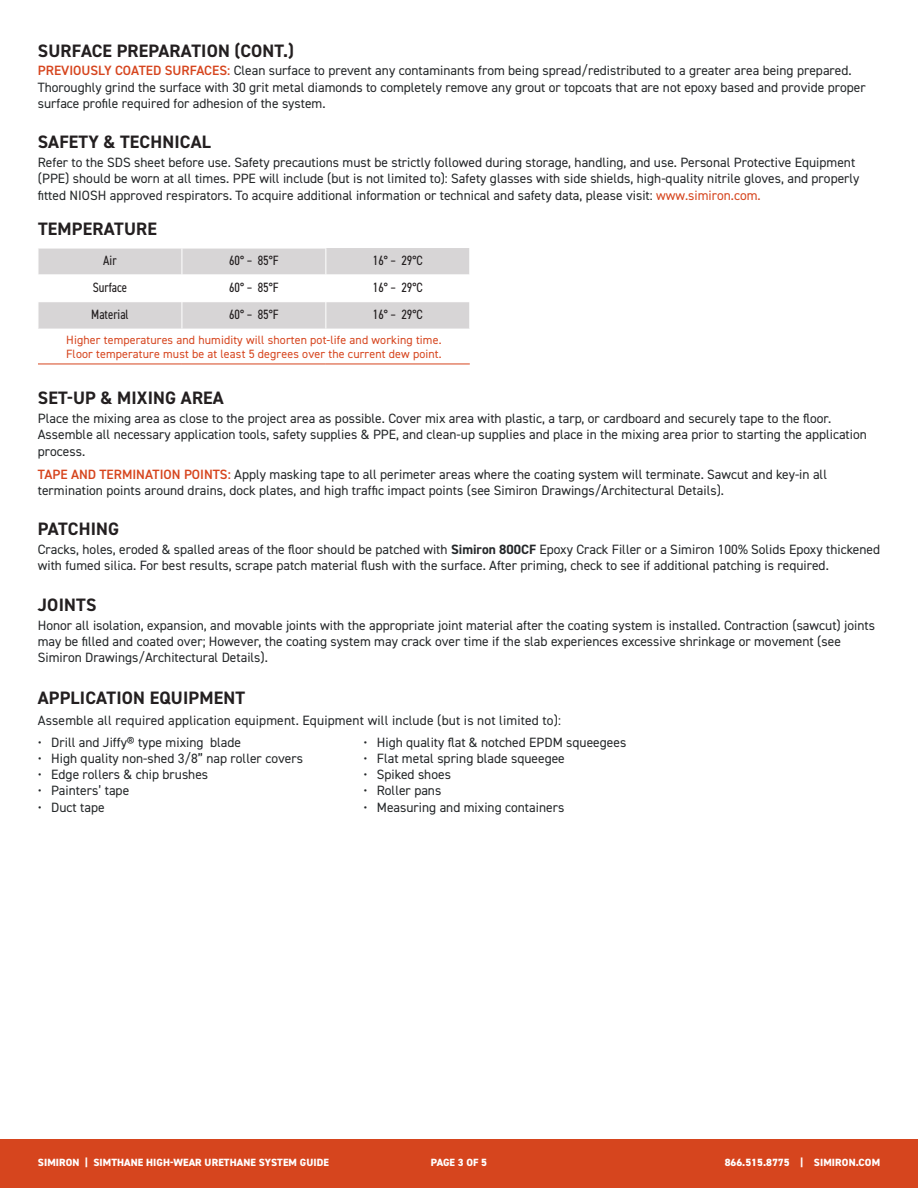
<style>
.page{position:relative;width:918px;height:1188px;background:#fff}
.page>*{position:absolute;margin:0;border:0;box-sizing:border-box;transform-origin:0 0}
.t1{font:700 18px "DIN2014";letter-spacing:.01em;color:#231f20}
.t2{font:13.5px/16.2px "DIN2014";color:#242729}
.t3{font:condensed 13.5px "DIN2014";color:#231f20}
.t4{font:12px "DIN2014";letter-spacing:.01em;color:#d6451e}
.t5{font:800 10.5px "DIN2014";letter-spacing:.01em;color:#fff}
.s1{font-weight:600;color:#d6451e}
.s2{color:#d6451e}
.s3{font-weight:700}
</style>
<div class="page">
<div style="left:0;top:1139px;width:918px;height:49px;background:#d6451e"></div>
<hr style="left:38px;top:364px;width:144px;height:1px;background:#d6451e">
<hr style="left:182px;top:364px;width:144px;height:1px;background:#d6451e">
<hr style="left:326px;top:364px;width:144px;height:1px;background:#d6451e">
<svg style="left:38px;top:248px;width:432px;height:81px"></svg>
<p class="t1" style="left:38px;top:38px;width:258px">SURFACE PREPARATION (CONT.)</p>
<p class="t2" style="left:38px;top:62px;width:829px"><span class="s1">PREVIOUSLY COATED SURFACES:</span> Clean surface to prevent any contaminants from being spread/redistributed to a greater area being prepared.<br>Thoroughly grind the surface with 30 grit metal diamonds to completely remove any grout or topcoats that are not epoxy based and provide proper surface profile required for adhesion of the system.</p>
<p class="t1" style="left:38px;top:130px;width:174px">SAFETY &amp; TECHNICAL</p>
<p class="t2" style="left:38px;top:154px;width:823px">Refer to the SDS sheet before use. Safety precautions must be strictly followed during storage, handling, and use. Personal Protective Equipment (PPE) should be worn at all times. PPE will include (but is not limited to): Safety glasses with side shields, high-quality nitrile gloves, and properly fitted NIOSH approved respirators. To acquire additional information or technical and safety data, please visit: <span class="s2">www.simiron.com.</span></p>
<p class="t1" style="left:38px;top:217px;width:120px">TEMPERATURE</p>
<p class="t3" style="left:103px;top:251px;width:15px">Air</p>
<p class="t3" style="left:229px;top:251px;width:51px">60° – 85°F</p>
<p class="t3" style="left:373px;top:251px;width:51px">16° – 29°C</p>
<p class="t3" style="left:93px;top:279px;width:36px">Surface</p>
<p class="t3" style="left:229px;top:279px;width:51px">60° – 85°F</p>
<p class="t3" style="left:373px;top:279px;width:51px">16° – 29°C</p>
<p class="t3" style="left:91px;top:306px;width:39px">Material</p>
<p class="t3" style="left:229px;top:306px;width:51px">60° – 85°F</p>
<p class="t3" style="left:373px;top:306px;width:51px">16° – 29°C</p>
<p class="t4" style="left:66px;top:332px;width:377px">Higher temperatures and humidity will shorten pot-life and working time.</p>
<p class="t4" style="left:66px;top:346px;width:377px">Floor temperature must be at least 5 degrees over the current dew point.</p>
<p class="t1" style="left:38px;top:386px;width:188px">SET-UP &amp; MIXING AREA</p>
<p class="t2" style="left:38px;top:410px;width:831px">Place the mixing area as close to the project area as possible. Cover mix area with plastic, a tarp, or cardboard and securely tape to the floor.<br>Assemble all necessary application tools, safety supplies &amp; PPE, and clean-up supplies and place in the mixing area prior to starting the application process.</p>
<p class="t2" style="left:38px;top:466px;width:791px"><span class="s1">TAPE AND TERMINATION POINTS:</span> Apply masking tape to all perimeter areas where the coating system will terminate. Sawcut and key-in all termination points around drains, dock plates, and high traffic impact points (see Simiron Drawings/Architectural Details).</p>
<p class="t1" style="left:38px;top:517px;width:83px">PATCHING</p>
<p class="t2" style="left:38px;top:541px;width:844px">Cracks, holes, eroded &amp; spalled areas of the floor should be patched with <span class="s3">Simiron 800CF</span> Epoxy Crack Filler or a Simiron 100% Solids Epoxy thickened with fumed silica. For best results, scrape patch material flush with the surface. After priming, check to see if additional patching is required.</p>
<p class="t1" style="left:38px;top:593px;width:60px">JOINTS</p>
<p class="t2" style="left:38px;top:617px;width:839px">Honor all isolation, expansion, and movable joints with the appropriate joint material after the coating system is installed. Contraction (sawcut) joints may be filled and coated over; However, the coating system may crack over time if the slab experiences excessive shrinkage or movement (see<br>Simiron Drawings/Architectural Details).</p>
<p class="t1" style="left:38px;top:686px;width:209px">APPLICATION EQUIPMENT</p>
<p class="t2" style="left:38px;top:712px;width:525px">Assemble all required application equipment. Equipment will include (but is not limited to):</p>
<p class="t2" style="left:38px;top:734px;width:205px">• Drill and Jiffy® type mixing blade</p>
<p class="t2" style="left:38px;top:750px;width:267px">• High quality non-shed 3/8” nap roller covers</p>
<p class="t2" style="left:38px;top:766px;width:172px">• Edge rollers &amp; chip brushes</p>
<p class="t2" style="left:38px;top:782px;width:93px">• Painters’ tape</p>
<p class="t2" style="left:38px;top:799px;width:68px">• Duct tape</p>
<p class="t2" style="left:363px;top:734px;width:264px">• High quality flat &amp; notched EPDM squeegees</p>
<p class="t2" style="left:363px;top:750px;width:203px">• Flat metal spring blade squeegee</p>
<p class="t2" style="left:363px;top:766px;width:89px">• Spiked shoes</p>
<p class="t2" style="left:363px;top:782px;width:80px">• Roller pans</p>
<p class="t2" style="left:363px;top:799px;width:202px">• Measuring and mixing containers</p>
<p class="t5" style="left:38px;top:1156px;width:293px">SIMIRON | SIMTHANE HIGH-WEAR URETHANE SYSTEM GUIDE</p>
<p class="t5" style="left:431px;top:1156px;width:58px">PAGE 3 OF 5</p>
<p class="t5" style="left:725px;top:1156px;width:157px">866.515.8775 | SIMIRON.COM</p>
</div>
